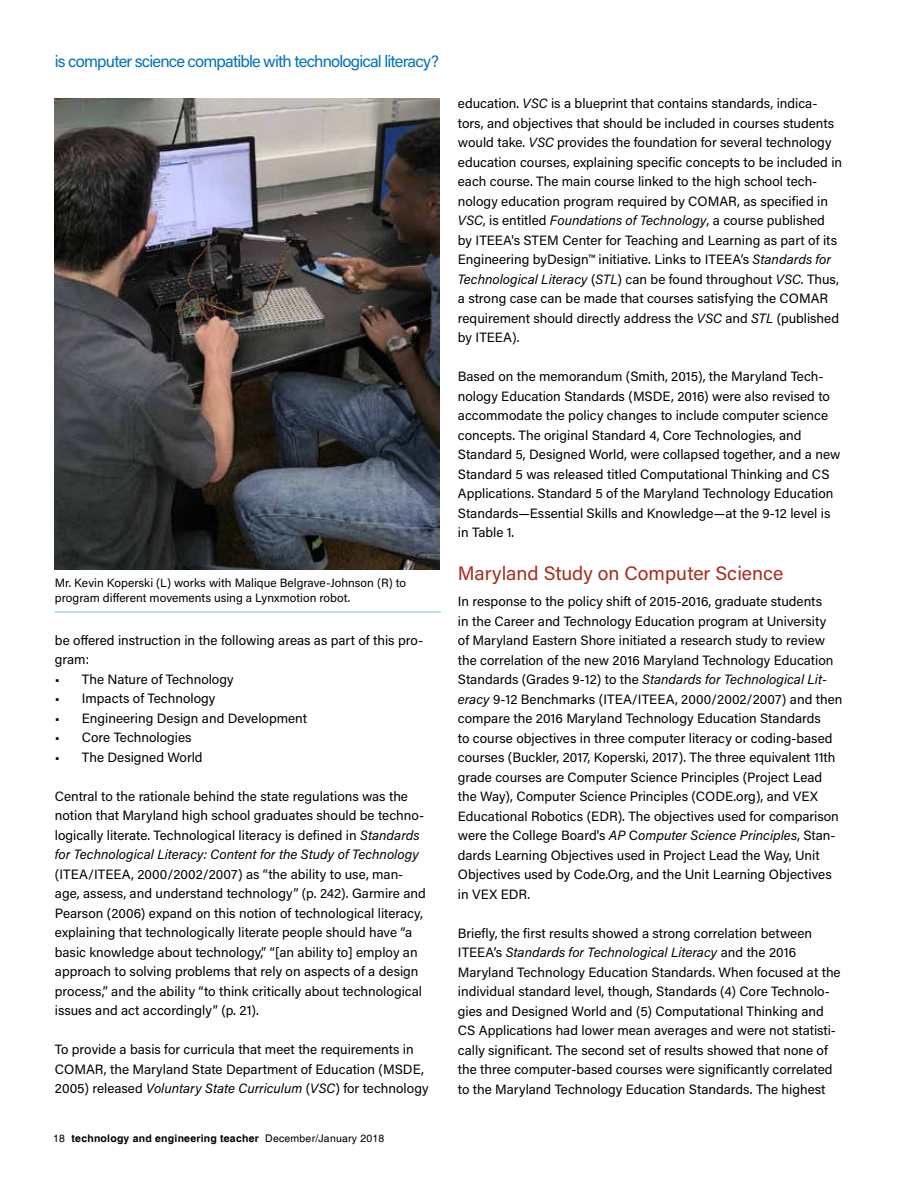
<style>
.page{position:relative;width:918px;height:1188px;background:#fff}
.page>*{position:absolute;margin:0;border:0;box-sizing:border-box;transform-origin:0 0}
.t1{font:19.5px "Acumin Pro";color:#a82b1c}
.t2{font:16.5px "Acumin Pro";letter-spacing:-.05em;color:#0073bb}
.t3{font:13.5px/19.5px "Acumin Pro";color:#000}
.t4{font:12px/15px "Acumin Pro";color:#000}
.t5{font:700 10.5px "Helvetica";letter-spacing:.02em;color:#000}
.s1{font-style:italic}
.s2{font-weight:400}
</style>
<div class="page">
<img style="left:55px;top:98px;width:385px;height:471px">
<hr style="left:55px;top:612px;width:386px;height:1px;background:#80b9dd">
<p class="t2" style="left:55px;top:50px;width:386px">is computer science compatible with technological literacy?</p>
<p class="t4" style="left:55px;top:574px;width:353px">Mr. Kevin Koperski (L) works with Malique Belgrave-Johnson (R) to program different movements using a Lynxmotion robot.</p>
<p class="t3" style="left:55px;top:630px;width:370px">be offered instruction in the following areas as part of this pro&shy;gram:</p>
<p class="t3" style="left:55px;top:669px;width:180px">• The Nature of Technology</p>
<p class="t3" style="left:55px;top:688px;width:162px">• Impacts of Technology</p>
<p class="t3" style="left:55px;top:708px;width:254px">• Engineering Design and Development</p>
<p class="t3" style="left:55px;top:727px;width:138px">• Core Technologies</p>
<p class="t3" style="left:55px;top:747px;width:149px">• The Designed World</p>
<p class="t3" style="left:55px;top:786px;width:371px">Central to the rationale behind the state regulations was the notion that Maryland high school graduates should be techno&shy;logically literate. Technological literacy is defined in <span class="s1">Standards for Technological Literacy: Content for the Study of Technology</span></p>
<p class="t3" style="left:55px;top:864px;width:372px">(ITEA/ITEEA, 2000/2002/2007) as “the ability to use, man&shy;age, assess, and understand technology” (p. 242). Garmire and Pearson (2006) expand on this notion of technological literacy, explaining that technologically literate people should have “a basic knowledge about technology,” “[an ability to] employ an approach to solving problems that rely on aspects of a design process,” and the ability “to think critically about technological issues and act accordingly” (p. 21).</p>
<p class="t3" style="left:55px;top:1039px;width:375px">To provide a basis for curricula that meet the requirements in<br>COMAR, the Maryland State Department of Education (MSDE,<br>2005) released <span class="s1">Voluntary State Curriculum</span> (<span class="s1">VSC</span>) for technology</p>
<p class="t5" style="left:53px;top:1132px;width:333px"><span class="s2">18</span> technology and engineering teacher <span class="s2">December/January 2018</span></p>
<p class="t3" style="left:458px;top:93px;width:386px">education. <span class="s1">VSC</span> is a blueprint that contains standards, indica&shy;tors, and objectives that should be included in courses students would take. <span class="s1">VSC</span> provides the foundation for several technology education courses, explaining specific concepts to be included in each course. The main course linked to the high school tech&shy;nology education program required by COMAR, as specified in <span class="s1">VSC</span>, is entitled <span class="s1">Foundations of Technology</span>, a course published by ITEEA's STEM Center for Teaching and Learning as part of its Engineering byDesign™ initiative. Links to ITEEA’s <span class="s1">Standards for Technological Literacy</span> (<span class="s1">STL</span>) can be found throughout <span class="s1">VSC</span>. Thus, a strong case can be made that courses satisfying the COMAR requirement should directly address the <span class="s1">VSC</span> and <span class="s1">STL</span> (published by ITEEA).</p>
<p class="t3" style="left:458px;top:366px;width:384px">Based on the memorandum (Smith, 2015), the Maryland Tech&shy;nology Education Standards (MSDE, 2016) were also revised to accommodate the policy changes to include computer science concepts. The original Standard 4, Core Technologies, and Standard 5, Designed World, were collapsed together, and a new Standard 5 was released titled Computational Thinking and CS Applications. Standard 5 of the Maryland Technology Education Standards—Essential Skills and Knowledge—at the 9-12 level is in Table 1.</p>
<h1 class="t1" style="left:458px;top:560px;width:327px">Maryland Study on Computer Science</h1>
<p class="t3" style="left:458px;top:591px;width:386px">In response to the policy shift of 2015-2016, graduate students<br>in the Career and Technology Education program at University<br>of Maryland Eastern Shore initiated a research study to review the correlation of the new 2016 Maryland Technology Education Standards (Grades 9-12) to the <span class="s1">Standards for Technological Lit&shy;eracy</span> 9-12 Benchmarks (ITEA/ITEEA, 2000/2002/2007) and then compare the 2016 Maryland Technology Education Standards<br>to course objectives in three computer literacy or coding-based courses (Buckler, 2017, Koperski, 2017). The three equivalent 11th grade courses are Computer Science Principles (Project Lead the Way), Computer Science Principles (CODE.org), and VEX Educational Robotics (EDR). The objectives used for comparison were the College Board's <span class="s1">AP</span> C<span class="s1">omputer Science Principles</span>, Stan&shy;dards Learning Objectives used in Project Lead the Way, Unit Objectives used by Code.Org, and the Unit Learning Objectives in VEX EDR.</p>
<p class="t3" style="left:458px;top:923px;width:384px">Briefly, the first results showed a strong correlation between ITEEA’s <span class="s1">Standards for Technological Literacy</span> and the 2016<br>Maryland Technology Education Standards. When focused at the individual standard level, though, Standards (4) Core Technolo&shy;gies and Designed World and (5) Computational Thinking and CS Applications had lower mean averages and were not statisti&shy;cally significant. The second set of results showed that none of the three computer-based courses were significantly correlated to the Maryland Technology Education Standards. The highest</p>
</div>
